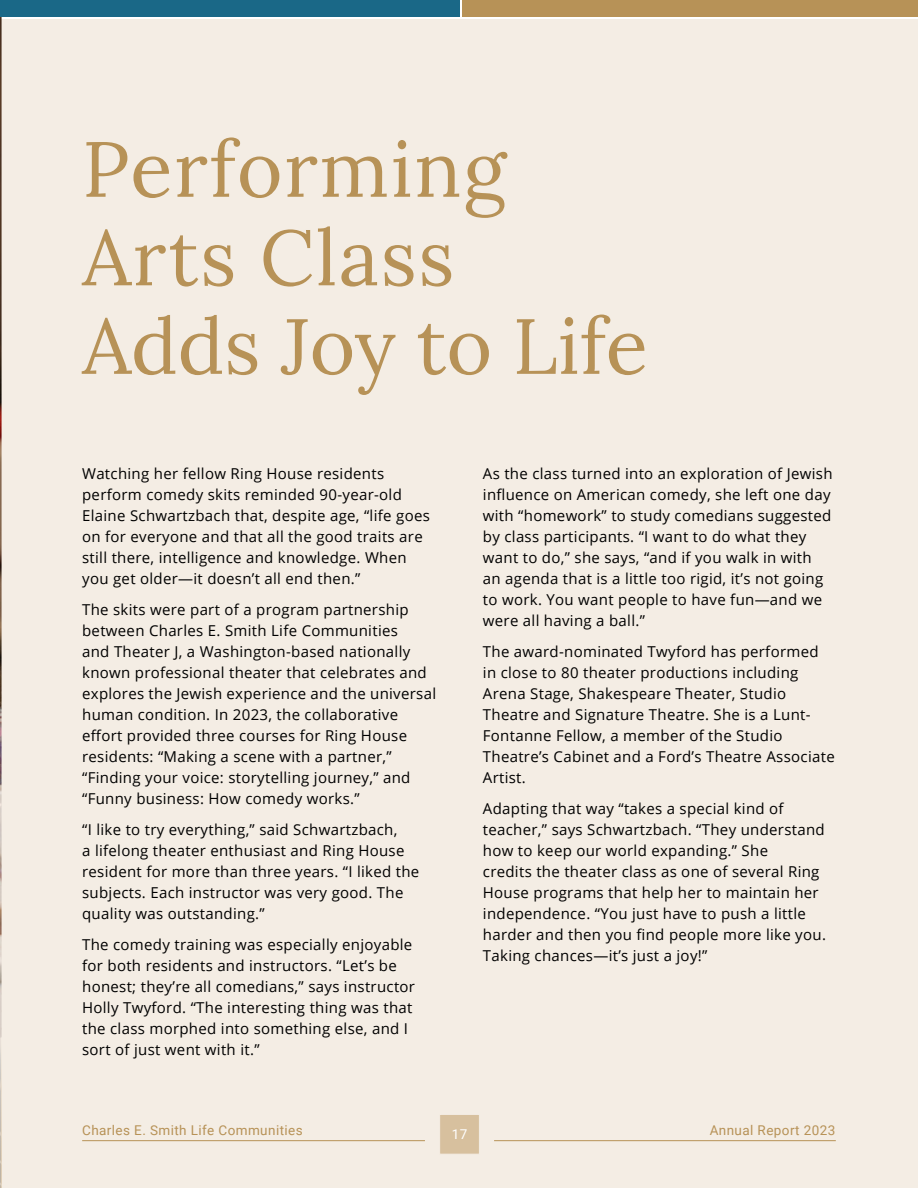
<style>
.page{position:relative;width:918px;height:1188px;background:#fff}
.page>*{position:absolute;margin:0;border:0;box-sizing:border-box;transform-origin:0 0}
.t1{font:78px/88.5px "Lora";letter-spacing:.02em;color:#b79257}
.t2{font:15px/21px "Open Sans";letter-spacing:.02em;color:#000}
.t3{font:13.5px "Roboto";letter-spacing:.03em;color:#b79257}
.t4{font:13.5px "Roboto";color:#fff}
</style>
<div class="page">
<svg style="left:0;top:1038px;width:1px;height:150px"></svg>
<img style="left:0;top:0;width:2px;height:1038px">
<div style="left:1px;top:19px;width:917px;height:1169px;background:#f4ede4"></div>
<div style="left:1px;top:0;width:459px;height:17px;background:#1a6887"></div>
<div style="left:462px;top:0;width:456px;height:17px;background:#b79257"></div>
<div style="left:439px;top:1114px;width:41px;height:41px;background:#d7c09e;border:1px solid #f4ede4"></div>
<hr style="left:82px;top:1140px;width:343px;height:1px;background:#b79257">
<hr style="left:494px;top:1140px;width:342px;height:1px;background:#b79257">
<h1 class="t1" style="left:82px;top:120px;width:567px">Performing<br>Arts Class<br>Adds Joy to Life</h1>
<p class="t2" style="left:82px;top:462px;width:349px">Watching her fellow Ring House residents perform comedy skits reminded 90-year-old Elaine Schwartzbach that, despite age, “life goes on for everyone and that all the good traits are still there, intelligence and knowledge. When you get older—it doesn’t all end then.”</p>
<p class="t2" style="left:82px;top:599px;width:355px">The skits were part of a program partnership between Charles E. Smith Life Communities<br>and Theater J, a Washington-based nationally known professional theater that celebrates and explores the Jewish experience and the universal human condition. In 2023, the collaborative effort provided three courses for Ring House residents: “Making a scene with a partner,” “Finding your voice: storytelling journey,” and “Funny business: How comedy works.”</p>
<p class="t2" style="left:82px;top:819px;width:339px">“I like to try everything,” said Schwartzbach,<br>a lifelong theater enthusiast and Ring House resident for more than three years. “I liked the subjects. Each instructor was very good. The quality was outstanding.”</p>
<p class="t2" style="left:82px;top:934px;width:334px">The comedy training was especially enjoyable for both residents and instructors. “Let’s be honest; they’re all comedians,” says instructor Holly Twyford. “The interesting thing was that the class morphed into something else, and I sort of just went with it.”</p>
<p class="t2" style="left:483px;top:462px;width:351px">As the class turned into an exploration of Jewish influence on American comedy, she left one day with “homework” to study comedians suggested by class participants. “I want to do what they want to do,” she says, “and if you walk in with an agenda that is a little too rigid, it’s not going to work. You want people to have fun—and we were all having a ball.”</p>
<p class="t2" style="left:483px;top:641px;width:353px">The award-nominated Twyford has performed in close to 80 theater productions including Arena Stage, Shakespeare Theater, Studio Theatre and Signature Theatre. She is a Lunt-Fontanne Fellow, a member of the Studio Theatre’s Cabinet and a Ford’s Theatre Associate Artist.</p>
<p class="t2" style="left:483px;top:798px;width:345px">Adapting that way “takes a special kind of teacher,” says Schwartzbach. “They understand how to keep our world expanding.” She<br>credits the theater class as one of several Ring House programs that help her to maintain her independence. “You just have to push a little harder and then you find people more like you.<br>Taking chances—it’s just a joy!”</p>
<p class="t3" style="left:82px;top:1121px;width:222px">Charles E. Smith Life Communities</p>
<p class="t4" style="left:452px;top:1124px;width:17px">17</p>
<p class="t3" style="left:710px;top:1121px;width:127px">Annual Report 2023</p>
</div>
